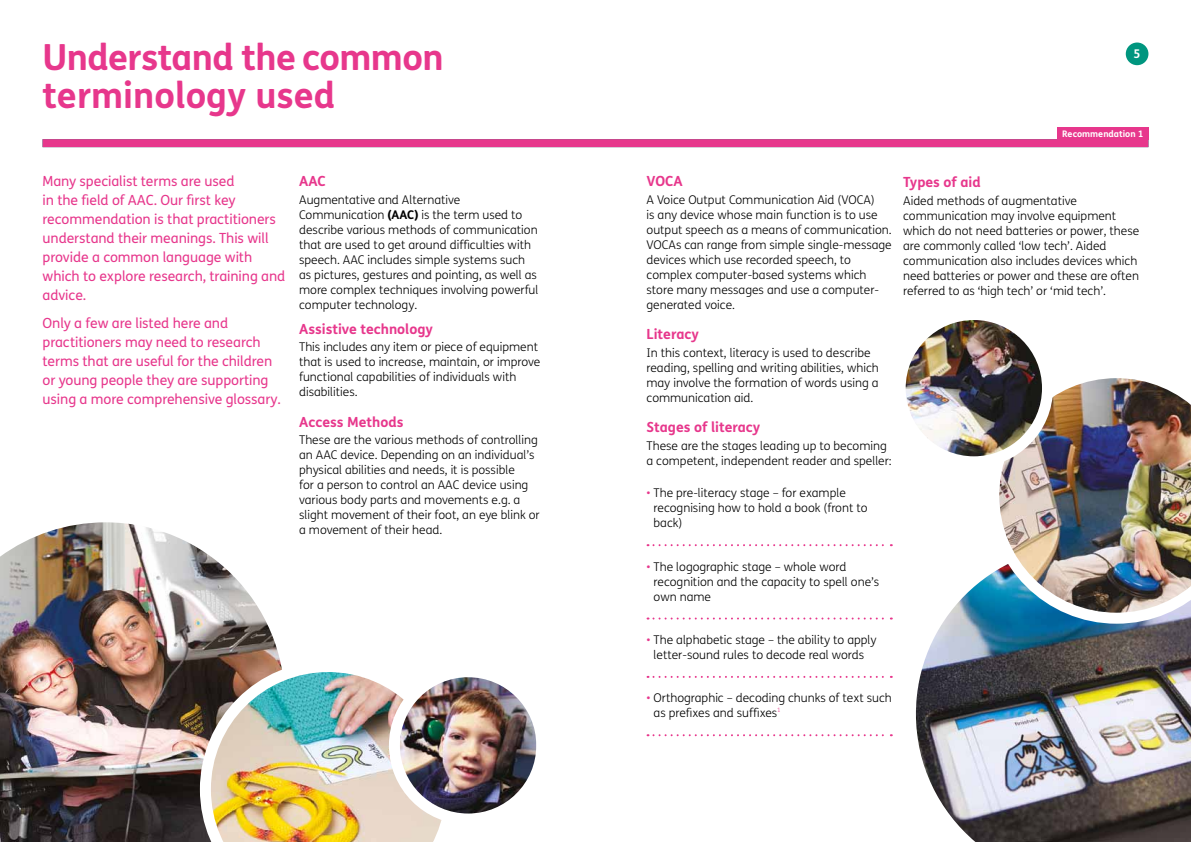
<style>
.page{position:relative;width:1191px;height:842px;background:#fff}
.page>*{position:absolute;margin:0;border:0;box-sizing:border-box;transform-origin:0 0}
.t1{font:700 36px/38px "FS Me";letter-spacing:-.015em;color:#e7378c}
.t2{font:14px/19px "FS Me";letter-spacing:-.005em;color:#e7378c}
.t3{font:700 14px "FS Me";color:#e7378c}
.t4{font:300 12px/15px "FS Me";color:#000}
.t5{font:700 12px "FS Me";color:#fff}
.t6{font:700 9px "FS Me";color:#fff}
.s1{font-weight:700}
.s2{color:#e7378c}
</style>
<div class="page">
<div style="left:1125px;top:43px;width:23px;height:22px;background:#00967f;border-radius:50%"></div>
<svg style="left:647px;top:544px;width:244px;height:2px"></svg>
<svg style="left:647px;top:617px;width:244px;height:2px"></svg>
<svg style="left:647px;top:676px;width:244px;height:2px"></svg>
<svg style="left:647px;top:734px;width:244px;height:2px"></svg>
<div style="left:43px;top:139px;width:1105px;height:8px;background:#e7378c"></div>
<img style="left:0;top:522px;width:280px;height:320px">
<img style="left:200px;top:661px;width:242px;height:181px">
<img style="left:394px;top:672px;width:141px;height:147px">
<div style="left:389px;top:666px;width:158px;height:158px;border:11px solid #fff;border-radius:50%"></div>
<div style="left:1057px;top:127px;width:91px;height:13px;background:#e7378c"></div>
<img style="left:916px;top:576px;width:275px;height:266px">
<img style="left:988px;top:378px;width:203px;height:246px">
<img style="left:906px;top:321px;width:141px;height:141px">
<div style="left:894px;top:309px;width:159px;height:158px;border:11px solid #fff;border-radius:50%"></div>
<h1 class="t1" style="left:43px;top:36px;width:402px">Understand the common terminology used</h1>
<p class="t2" style="left:43px;top:172px;width:244px">Many specialist terms are used<br>in the field of AAC. Our first key recommendation is that practitioners understand their meanings. This will provide a common language with which to explore research, training and advice.</p>
<p class="t2" style="left:43px;top:313px;width:240px">Only a few are listed here and practitioners may need to research terms that are useful for the children or young people they are supporting using a more comprehensive glossary.</p>
<p class="t3" style="left:299px;top:170px;width:28px">AAC</p>
<p class="t4" style="left:299px;top:192px;width:241px">Augmentative and Alternative Communication <span class="s1">(AAC)</span> is the term used to describe various methods of communication that are used to get around difficulties with speech. AAC includes simple systems such as pictures, gestures and pointing, as well as more complex techniques involving powerful computer technology.</p>
<p class="t3" style="left:299px;top:318px;width:135px">Assistive technology</p>
<p class="t4" style="left:299px;top:339px;width:243px">This includes any item or piece of equipment that is used to increase, maintain, or improve functional capabilities of individuals with disabilities.</p>
<p class="t3" style="left:299px;top:411px;width:106px">Access Methods</p>
<p class="t4" style="left:299px;top:432px;width:242px">These are the various methods of controlling an AAC device. Depending on an individual’s physical abilities and needs, it is possible<br>for a person to control an AAC device using various body parts and movements e.g. a slight movement of their foot, an eye blink or a movement of their head.</p>
<p class="t5" style="left:1133px;top:45px;width:9px">5</p>
<p class="t6" style="left:1062px;top:127px;width:83px">Recommendation 1</p>
<p class="t3" style="left:646px;top:170px;width:38px">VOCA</p>
<p class="t4" style="left:646px;top:192px;width:247px">A Voice Output Communication Aid (VOCA)<br>is any device whose main function is to use output speech as a means of communication.<br>VOCAs can range from simple single-message devices which use recorded speech, to complex computer-based systems which store many messages and use a computer&shy;generated voice.</p>
<p class="t3" style="left:646px;top:323px;width:54px">Literacy</p>
<p class="t4" style="left:646px;top:345px;width:234px">In this context, literacy is used to describe reading, spelling and writing abilities, which may involve the formation of words using a communication aid.</p>
<p class="t3" style="left:646px;top:416px;width:115px">Stages of literacy</p>
<p class="t4" style="left:646px;top:438px;width:247px">These are the stages leading up to becoming a competent, independent reader and speller:</p>
<p class="t4" style="left:653px;top:485px;width:215px;text-indent:-7px"><span class="s2">•</span> The pre-literacy stage – for example recognising how to hold a book (front to back)</p>
<p class="t4" style="left:653px;top:558px;width:227px;text-indent:-7px"><span class="s2">•</span> The logographic stage – whole word recognition and the capacity to spell one’s own name</p>
<p class="t4" style="left:646px;top:632px;width:231px;text-align:center"><span class="s2">•</span> The alphabetic stage – the ability to apply letter-sound rules to decode real words</p>
<p class="t4" style="left:653px;top:690px;width:240px;text-indent:-7px"><span class="s2">•</span> Orthographic – decoding chunks of text such as prefixes and suffixes<sup>1</sup></p>
<p class="t3" style="left:903px;top:171px;width:79px">Types of aid</p>
<p class="t4" style="left:903px;top:193px;width:238px">Aided methods of augmentative communication may involve equipment which do not need batteries or power, these are commonly called ‘low tech’. Aided communication also includes devices which need batteries or power and these are often referred to as ‘high tech’ or ‘mid tech’.</p>
</div>
